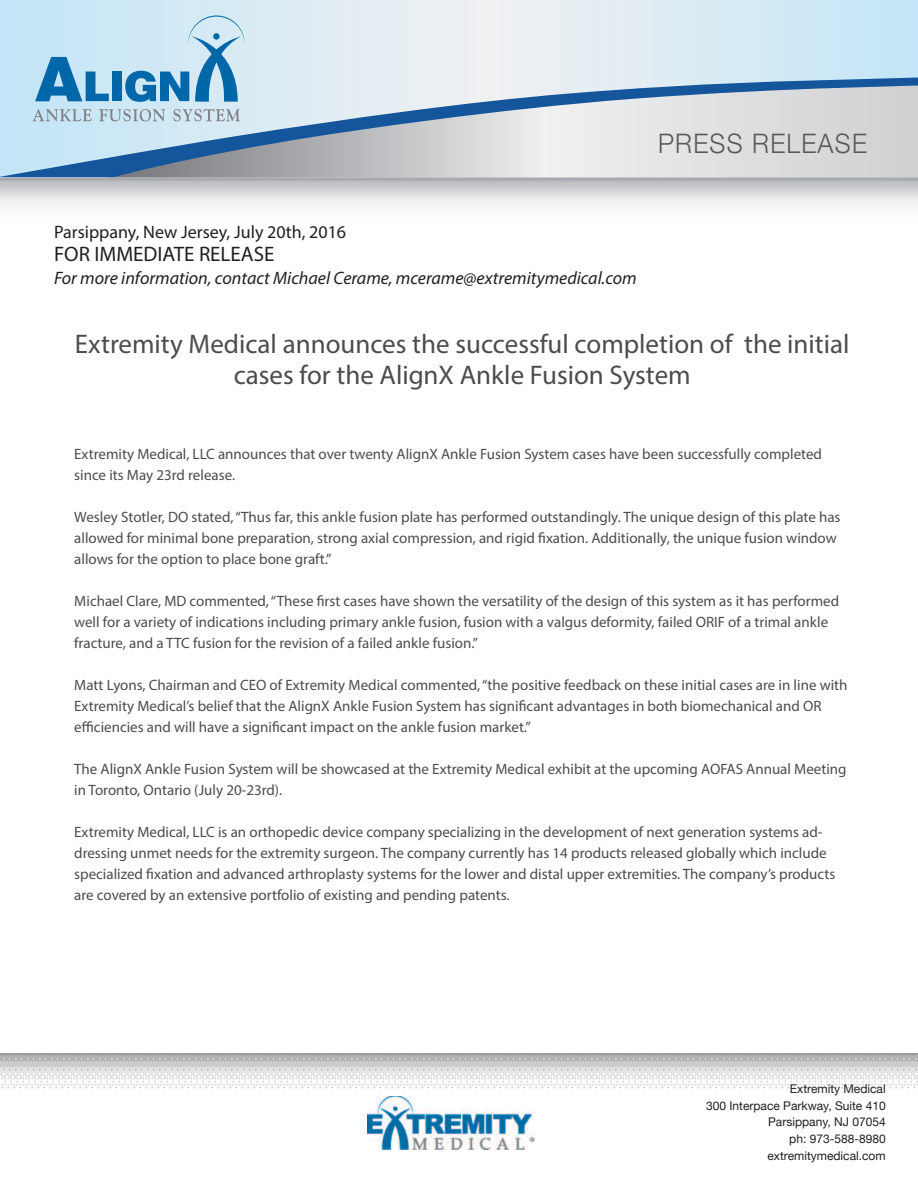
<style>
.page{position:relative;width:918px;height:1188px;background:#fff}
.page>*{position:absolute;margin:0;border:0;box-sizing:border-box;transform-origin:0 0}
.t1{font:27px/31.5px "Myriad Pro";color:#4b4c4d;text-align:center}
.t2{font:300 27px "Helvetica Neue";letter-spacing:.05em;color:#57585a;scale:.94 1}
.t3{font:21px "Myriad Pro";color:#231f20}
.t4{font:italic 18px "Myriad Pro";color:#231f20}
.t5{font:18px "Myriad Pro";color:#231f20}
.t6{font:15px/21px "Myriad Pro";color:#4b4c4d}
.t7{font:12px/16.8px "Helvetica Neue";color:#231f20;text-align:right}
</style>
<div class="page">
<svg style="left:0;top:0;width:918px;height:178px;background:#d9eaf3"></svg>
<div style="left:0;top:179px;width:918px;height:49px;background:linear-gradient(to bottom,#c3c5c7,#fff)"></div>
<svg style="left:0;top:77px;width:918px;height:100px;background:#bdcbd8"></svg>
<hr style="left:0;top:178px;width:918px;height:3px;background:#a8a9ad">
<svg style="left:33px;top:109px;width:59px;height:12px"></svg>
<svg style="left:99px;top:109px;width:66px;height:12px"></svg>
<svg style="left:173px;top:109px;width:67px;height:12px"></svg>
<svg style="left:35px;top:57px;width:74px;height:44px;background:#66a8d0"></svg>
<div style="left:112px;top:72px;width:10px;height:29px;background:#0068a9"></div>
<svg style="left:125px;top:16px;width:120px;height:86px;background:#9bc6e0"></svg>
<img style="left:0;top:1054px;width:918px;height:43px">
<img style="left:368px;top:1097px;width:166px;height:53px">
<h1 class="t2" style="left:658px;top:121px;width:224px">PRESS RELEASE</h1>
<p class="t5" style="left:54px;top:225px;width:294px">Parsippany, New Jersey, July 20th, 2016</p>
<h2 class="t3" style="left:54px;top:247px;width:222px">FOR IMMEDIATE RELEASE</h2>
<p class="t4" style="left:54px;top:272px;width:584px">For more information, contact Michael Cerame, mcerame@extremitymedical.com</p>
<h1 class="t1" style="left:75px;top:330px;width:776px">Extremity Medical announces the successful completion of the initial cases for the AlignX Ankle Fusion System</h1>
<p class="t6" style="left:74px;top:445px;width:749px">Extremity Medical, LLC announces that over twenty AlignX Ankle Fusion System cases have been successfully completed since its May 23rd release.</p>
<p class="t6" style="left:74px;top:508px;width:768px">Wesley Stotler, DO stated,“Thus far, this ankle fusion plate has performed outstandingly. The unique design of this plate has allowed for minimal bone preparation, strong axial compression, and rigid fixation. Additionally, the unique fusion window allows for the option to place bone graft.”</p>
<p class="t6" style="left:74px;top:592px;width:767px">Michael Clare, MD commented,“These first cases have shown the versatility of the design of this system as it has performed well for a variety of indications including primary ankle fusion, fusion with a valgus deformity, failed ORIF of a trimal ankle fracture, and a TTC fusion for the revision of a failed ankle fusion.”</p>
<p class="t6" style="left:74px;top:676px;width:775px">Matt Lyons, Chairman and CEO of Extremity Medical commented,“the positive feedback on these initial cases are in line with<br>Extremity Medical’s belief that the AlignX Ankle Fusion System has significant advantages in both biomechanical and OR efficiencies and will have a significant impact on the ankle fusion market.”</p>
<p class="t6" style="left:74px;top:760px;width:774px">The AlignX Ankle Fusion System will be showcased at the Extremity Medical exhibit at the upcoming AOFAS Annual Meeting in Toronto, Ontario (July 20-23rd).</p>
<p class="t6" style="left:74px;top:823px;width:763px">Extremity Medical, LLC is an orthopedic device company specializing in the development of next generation systems ad&shy;dressing unmet needs for the extremity surgeon. The company currently has 14 products released globally which include specialized fixation and advanced arthroplasty systems for the lower and distal upper extremities. The company’s products are covered by an extensive portfolio of existing and pending patents.</p>
<p class="t7" style="left:706px;top:1080px;width:181px">Extremity Medical<br>300 Interpace Parkway, Suite 410<br>Parsippany, NJ 07054<br>ph: 973-588-8980 extremitymedical.com</p>
</div>
